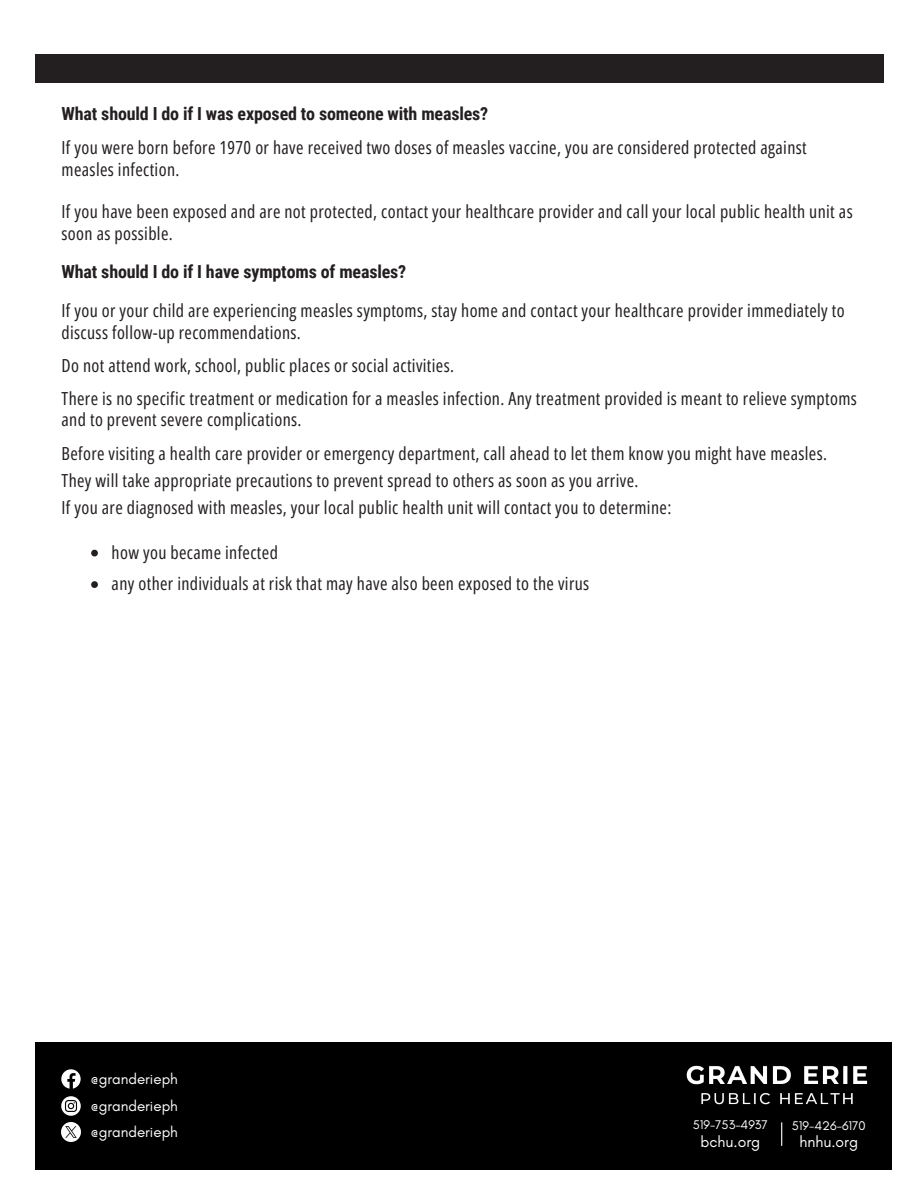
<style>
.page{position:relative;width:918px;height:1188px;background:#fff}
.page>*{position:absolute;margin:0;border:0;box-sizing:border-box;transform-origin:0 0}
.t1{font:18px/21.3px "Open Sans Condensed";letter-spacing:.02em;color:#231f20}
.t2{font:700 18px "Roboto Condensed";letter-spacing:-.005em;color:#231f20}
.t3{font:15.75px "Glacial Indifference";color:#fff}
.t4{font:15.15px "Glacial Indifference";color:#fff}
.t5{font:12.9px "Glacial Indifference";color:#fff}
</style>
<div class="page">
<div style="left:35px;top:54px;width:848px;height:28px;background:#231f20"></div>
<div style="left:35px;top:1042px;width:857px;height:127px;background:#000"></div>
<img style="left:682px;top:1065px;width:189px;height:105px">
<img style="left:62px;top:1070px;width:19px;height:19px">
<img style="left:62px;top:1096px;width:19px;height:19px">
<img style="left:62px;top:1122px;width:19px;height:19px">
<svg style="left:781px;top:1122px;width:1px;height:24px"></svg>
<svg style="left:91px;top:550px;width:7px;height:6px"></svg>
<svg style="left:91px;top:581px;width:7px;height:7px"></svg>
<p class="t2" style="left:62px;top:103px;width:428px">What should I do if I was exposed to someone with measles?</p>
<p class="t1" style="left:62px;top:137px;width:747px">If you were born before 1970 or have received two doses of measles vaccine, you are considered protected against measles infection.</p>
<p class="t1" style="left:62px;top:201px;width:793px">If you have been exposed and are not protected, contact your healthcare provider and call your local public health unit as soon as possible.</p>
<h3 class="t2" style="left:62px;top:261px;width:346px">What should I do if I have symptoms of measles?</h3>
<h1 class="t1" style="left:62px;top:300px;width:785px">If you or your child are experiencing measles symptoms, stay home and contact your healthcare provider immediately to discuss follow-up recommendations.</h1>
<h1 class="t1" style="left:62px;top:349px;width:797px;line-height:32.7px">Do not attend work, school, public places or social activities.<br>There is no specific treatment or medication for a measles infection. Any treatment provided is meant to relieve symptoms</h1>
<h1 class="t1" style="left:62px;top:402px;width:767px;line-height:33.8px">and to prevent severe complications.<br>Before visiting a health care provider or emergency department, call ahead to let them know you might have measles.</h1>
<h1 class="t1" style="left:62px;top:467px;width:611px;line-height:27px">They will take appropriate precautions to prevent spread to others as soon as you arrive.<br>If you are diagnosed with measles, your local public health unit will contact you to determine:</h1>
<h3 class="t1" style="left:112px;top:541px;width:168px">how you became infected</h3>
<p class="t1" style="left:112px;top:573px;width:479px">any other individuals at risk that may have also been exposed to the virus</p>
<h1 class="t4" style="left:90px;top:1070px;width:89px">@granderieph</h1>
<h2 class="t4" style="left:90px;top:1096px;width:89px">@granderieph</h2>
<h2 class="t4" style="left:90px;top:1122px;width:89px">@granderieph</h2>
<p class="t5" style="left:693px;top:1116px;width:77px">519-753-4937</p>
<p class="t5" style="left:792px;top:1117px;width:75px">519-426-6170</p>
<p class="t3" style="left:800px;top:1132px;width:60px">hnhu.org</p>
<h2 class="t3" style="left:700px;top:1132px;width:61px">bchu.org</h2>
</div>
